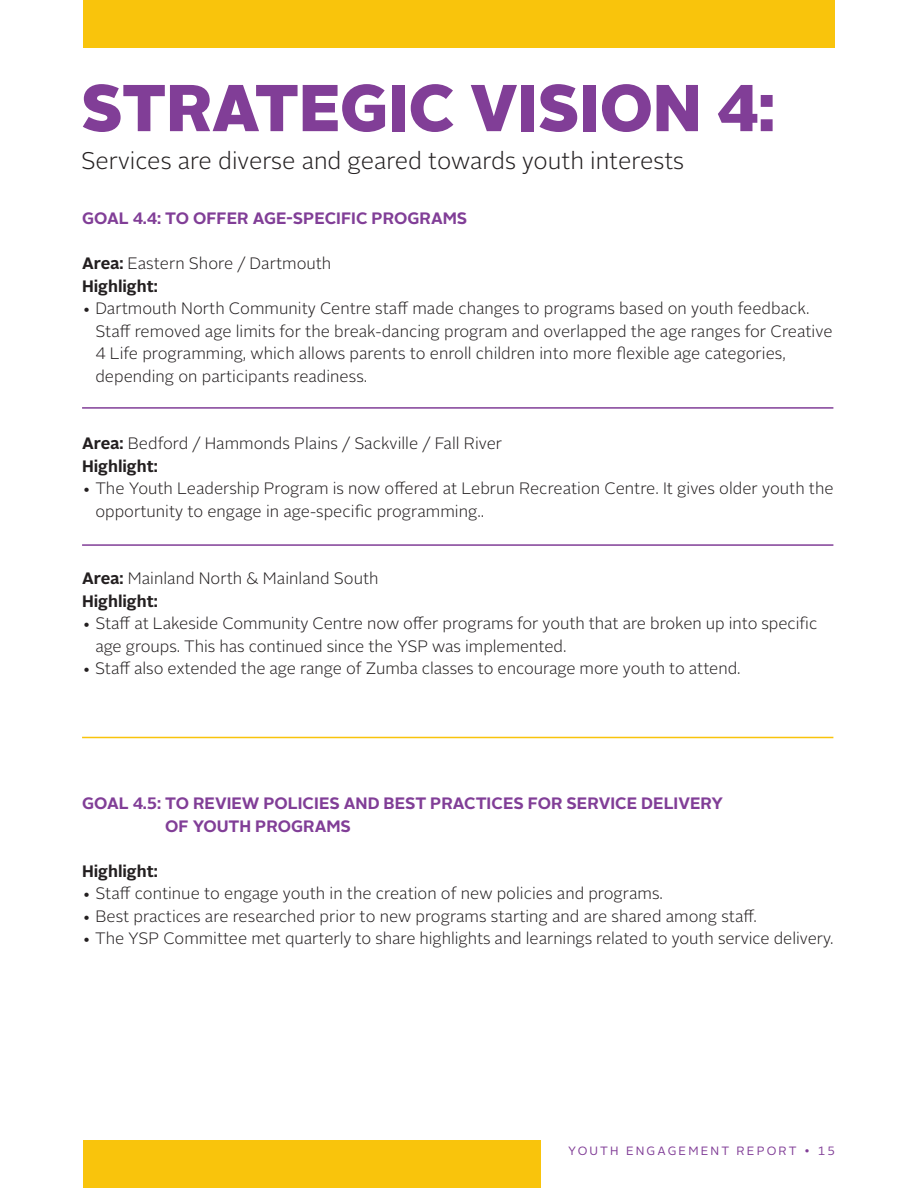
<style>
.page{position:relative;width:918px;height:1188px;background:#fff}
.page>*{position:absolute;margin:0;border:0;box-sizing:border-box;transform-origin:0 0}
.Body{font:900 66px "Alright Sans";color:#813e97}
.Body-2{font:300 24px "Alright Sans";color:#231f20}
.Body-3{font:300 16.5px/22.5px "Alright Sans";color:#231f20}
.Body-4{font:700 16.5px/22.5px "Alright Sans";color:#813e97}
.Body-5{font:700 16.5px "Alright Sans";color:#231f20}
.t1{font:12px "Alright Sans";letter-spacing:.18em;color:#813e97}
.s1{font-weight:700}
</style>
<div class="page">
<hr style="left:82px;top:407px;width:751px;height:2px;background:#813e97">
<hr style="left:82px;top:544px;width:751px;height:2px;background:#813e97">
<hr style="left:82px;top:737px;width:751px;height:1px;background:#f9c40c">
<div style="left:83px;top:0;width:752px;height:48px;background:#f9c40c"></div>
<div style="left:83px;top:1140px;width:458px;height:48px;background:#f9c40c"></div>
<p class="Body" style="left:81px;top:61px;width:696px">STRATEGIC VISION 4:</p>
<p class="Body-2" style="left:81px;top:145px;width:605px">Services are diverse and geared towards youth interests</p>
<p class="Body-4" style="left:82px;top:207px;width:387px">GOAL 4.4: TO OFFER AGE-SPECIFIC PROGRAMS</p>
<p class="Body-3" style="left:82px;top:253px;width:251px"><span class="s1">Area:</span> Eastern Shore / Dartmouth</p>
<p class="Body-5" style="left:82px;top:274px;width:77px">Highlight:</p>
<p class="Body-3" style="left:95px;top:298px;width:739px;text-indent:-13px">• Dartmouth North Community Centre staff made changes to programs based on youth feedback.<br>Staff removed age limits for the break-dancing program and overlapped the age ranges for Creative 4 Life programming, which allows parents to enroll children into more flexible age categories, depending on participants readiness.</p>
<p class="Body-3" style="left:82px;top:433px;width:422px"><span class="s1">Area:</span> Bedford / Hammonds Plains / Sackville / Fall River</p>
<p class="Body-5" style="left:82px;top:454px;width:77px">Highlight:</p>
<p class="Body-3" style="left:95px;top:478px;width:740px;text-indent:-13px">• The Youth Leadership Program is now offered at Lebrun Recreation Centre. It gives older youth the opportunity to engage in age-specific programming..</p>
<p class="Body-3" style="left:82px;top:568px;width:298px"><span class="s1">Area:</span> Mainland North &amp; Mainland South</p>
<p class="Body-5" style="left:82px;top:589px;width:77px">Highlight:</p>
<p class="Body-3" style="left:95px;top:613px;width:724px;text-indent:-13px">• Staff at Lakeside Community Centre now offer programs for youth that are broken up into specific age groups. This has continued since the YSP was implemented.</p>
<p class="Body-3" style="left:82px;top:658px;width:660px">• Staff also extended the age range of Zumba classes to encourage more youth to attend.</p>
<p class="Body-4" style="left:165px;top:792px;width:559px;text-indent:-83px">GOAL 4.5: TO REVIEW POLICIES AND BEST PRACTICES FOR SERVICE DELIVERY<br>OF YOUTH PROGRAMS</p>
<p class="Body-5" style="left:82px;top:859px;width:77px">Highlight:</p>
<p class="Body-3" style="left:82px;top:883px;width:582px">• Staff continue to engage youth in the creation of new policies and programs.</p>
<p class="Body-3" style="left:82px;top:905px;width:676px">• Best practices are researched prior to new programs starting and are shared among staff.</p>
<p class="Body-3" style="left:82px;top:928px;width:753px">• The YSP Committee met quarterly to share highlights and learnings related to youth service delivery.</p>
<p class="t1" style="left:568px;top:1143px;width:268px">YOUTH ENGAGEMENT REPORT • 15</p>
</div>
